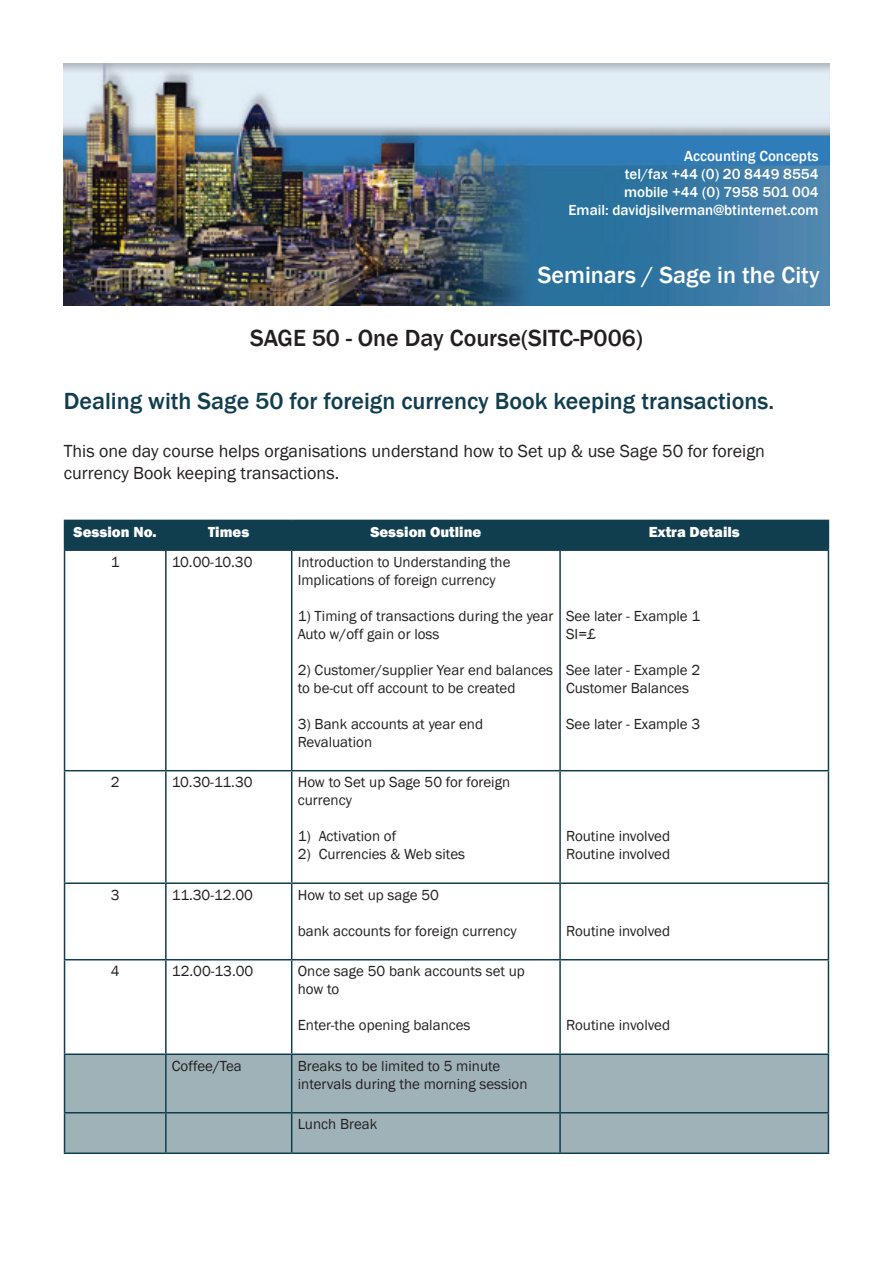
<style>
.page{position:relative;width:893px;height:1263px;background:#fff}
.page>*{position:absolute;margin:0;border:0;box-sizing:border-box;transform-origin:0 0}
.t1{font:500 24px "Franklin Gothic";color:#113e4f}
.t2{font:500 24px "Franklin Gothic";color:#231f20}
.t3{font:500 24px "Franklin Gothic";color:#fff}
.t4{font:18px/21.6px "Franklin Gothic";color:#231f20}
.t5{font:15px/18px "Franklin Gothic";color:#231f20}
.t6{font:500 15px/18px "Franklin Gothic";color:#fff;text-align:right}
.t7{font:800 15px "Franklin Gothic";color:#fff}
</style>
<div class="page">
<img style="left:64px;top:64px;width:765px;height:241px">
<div style="left:65px;top:1055px;width:763px;height:97px;background:#9fb2b8"></div>
<div style="left:64px;top:520px;width:765px;height:29px;background:#113e4f"></div>
<hr style="left:64px;top:549px;width:102px;height:2px;background:#113e4f">
<hr style="left:64px;top:551px;width:1px;height:219px;background:#113e4f">
<hr style="left:166px;top:549px;width:126px;height:2px;background:#113e4f">
<hr style="left:165px;top:551px;width:2px;height:219px;background:#113e4f">
<hr style="left:292px;top:549px;width:268px;height:2px;background:#113e4f">
<hr style="left:291px;top:551px;width:1px;height:219px;background:#113e4f">
<hr style="left:560px;top:549px;width:269px;height:2px;background:#113e4f">
<hr style="left:559px;top:551px;width:2px;height:219px;background:#113e4f">
<hr style="left:828px;top:551px;width:1px;height:219px;background:#113e4f">
<hr style="left:64px;top:770px;width:102px;height:1px;background:#113e4f">
<hr style="left:64px;top:771px;width:1px;height:111px;background:#113e4f">
<hr style="left:166px;top:770px;width:126px;height:1px;background:#113e4f">
<hr style="left:165px;top:771px;width:2px;height:111px;background:#113e4f">
<hr style="left:292px;top:770px;width:268px;height:1px;background:#113e4f">
<hr style="left:291px;top:771px;width:1px;height:111px;background:#113e4f">
<hr style="left:560px;top:770px;width:269px;height:1px;background:#113e4f">
<hr style="left:559px;top:771px;width:2px;height:111px;background:#113e4f">
<hr style="left:828px;top:771px;width:1px;height:111px;background:#113e4f">
<hr style="left:64px;top:882px;width:102px;height:2px;background:#113e4f">
<hr style="left:64px;top:884px;width:1px;height:75px;background:#113e4f">
<hr style="left:166px;top:882px;width:126px;height:2px;background:#113e4f">
<hr style="left:165px;top:884px;width:2px;height:75px;background:#113e4f">
<hr style="left:292px;top:882px;width:268px;height:2px;background:#113e4f">
<hr style="left:291px;top:884px;width:1px;height:75px;background:#113e4f">
<hr style="left:560px;top:882px;width:269px;height:2px;background:#113e4f">
<hr style="left:559px;top:884px;width:2px;height:75px;background:#113e4f">
<hr style="left:828px;top:884px;width:1px;height:75px;background:#113e4f">
<hr style="left:64px;top:959px;width:102px;height:1px;background:#113e4f">
<hr style="left:64px;top:960px;width:1px;height:93px;background:#113e4f">
<hr style="left:166px;top:959px;width:126px;height:1px;background:#113e4f">
<hr style="left:165px;top:960px;width:2px;height:93px;background:#113e4f">
<hr style="left:292px;top:959px;width:268px;height:1px;background:#113e4f">
<hr style="left:291px;top:960px;width:1px;height:93px;background:#113e4f">
<hr style="left:560px;top:959px;width:269px;height:1px;background:#113e4f">
<hr style="left:559px;top:960px;width:2px;height:93px;background:#113e4f">
<hr style="left:828px;top:960px;width:1px;height:93px;background:#113e4f">
<hr style="left:165px;top:1055px;width:2px;height:57px;background:#113e4f">
<hr style="left:291px;top:1055px;width:1px;height:57px;background:#113e4f">
<hr style="left:559px;top:1055px;width:2px;height:57px;background:#113e4f">
<hr style="left:165px;top:1113px;width:2px;height:39px;background:#113e4f">
<hr style="left:291px;top:1113px;width:1px;height:39px;background:#113e4f">
<hr style="left:559px;top:1113px;width:2px;height:39px;background:#113e4f">
<hr style="left:64px;top:1053px;width:102px;height:2px;background:#113e4f">
<hr style="left:64px;top:1055px;width:1px;height:57px;background:#113e4f">
<hr style="left:166px;top:1053px;width:126px;height:2px;background:#113e4f">
<hr style="left:292px;top:1053px;width:268px;height:2px;background:#113e4f">
<hr style="left:560px;top:1053px;width:269px;height:2px;background:#113e4f">
<hr style="left:828px;top:1055px;width:1px;height:57px;background:#113e4f">
<hr style="left:64px;top:1112px;width:102px;height:1px;background:#113e4f">
<hr style="left:64px;top:1113px;width:1px;height:39px;background:#113e4f">
<hr style="left:166px;top:1112px;width:126px;height:1px;background:#113e4f">
<hr style="left:292px;top:1112px;width:268px;height:1px;background:#113e4f">
<hr style="left:560px;top:1112px;width:269px;height:1px;background:#113e4f">
<hr style="left:828px;top:1113px;width:1px;height:39px;background:#113e4f">
<hr style="left:64px;top:1152px;width:102px;height:2px;background:#113e4f">
<hr style="left:166px;top:1152px;width:126px;height:2px;background:#113e4f">
<hr style="left:292px;top:1152px;width:268px;height:2px;background:#113e4f">
<hr style="left:560px;top:1152px;width:269px;height:2px;background:#113e4f">
<p class="t6" style="left:569px;top:148px;width:252px">Accounting Concepts<br>tel/fax +44 (0) 20 8449 8554<br>mobile +44 (0) 7958 501 004<br>Email: davidjsilverman@btinternet.com</p>
<h1 class="t3" style="left:538px;top:261px;width:283px">Seminars / Sage in the City</h1>
<h1 class="t2" style="left:250px;top:323px;width:394px">SAGE 50 - One Day Course(SITC-P006)</h1>
<h1 class="t1" style="left:64px;top:386px;width:712px">Dealing with Sage 50 for foreign currency Book keeping transactions.</h1>
<p class="t4" style="left:64px;top:441px;width:703px">This one day course helps organisations understand how to Set up &amp; use Sage 50 for foreign currency Book keeping transactions.</p>
<p class="t7" style="left:74px;top:522px;width:85px">Session No.</p>
<p class="t7" style="left:208px;top:522px;width:43px">Times</p>
<p class="t7" style="left:370px;top:522px;width:112px">Session Outline</p>
<p class="t7" style="left:649px;top:522px;width:93px">Extra Details</p>
<p class="t5" style="left:111px;top:553px;width:10px">1</p>
<p class="t5" style="left:172px;top:553px;width:82px">10.00-10.30</p>
<p class="t5" style="left:298px;top:553px;width:214px">Introduction to Understanding the<br>Implications of foreign currency</p>
<p class="t5" style="left:298px;top:607px;width:257px">1) Timing of transactions during the year<br>Auto w/off gain or loss</p>
<p class="t5" style="left:298px;top:661px;width:257px">2) Customer/supplier Year end balances to be-cut off account to be created</p>
<p class="t5" style="left:298px;top:715px;width:187px">3) Bank accounts at year end<br>Revaluation</p>
<p class="t5" style="left:566px;top:607px;width:136px">See later - Example 1<br>SI=£</p>
<p class="t5" style="left:566px;top:661px;width:136px">See later - Example 2<br>Customer Balances</p>
<p class="t5" style="left:566px;top:715px;width:136px">See later - Example 3</p>
<p class="t5" style="left:111px;top:773px;width:10px">2</p>
<p class="t5" style="left:172px;top:773px;width:82px">10.30-11.30</p>
<p class="t5" style="left:298px;top:773px;width:214px">How to Set up Sage 50 for foreign currency</p>
<p class="t5" style="left:298px;top:827px;width:100px">1) Activation of</p>
<p class="t5" style="left:298px;top:845px;width:169px">2) Currencies &amp; Web sites</p>
<p class="t5" style="left:566px;top:827px;width:106px">Routine involved<br>Routine involved</p>
<p class="t5" style="left:111px;top:886px;width:10px">3</p>
<p class="t5" style="left:172px;top:886px;width:83px">11.30-12.00</p>
<p class="t5" style="left:298px;top:886px;width:143px">How to set up sage 50</p>
<p class="t5" style="left:298px;top:922px;width:220px">bank accounts for foreign currency</p>
<p class="t5" style="left:566px;top:922px;width:106px">Routine involved</p>
<p class="t5" style="left:111px;top:962px;width:10px">4</p>
<p class="t5" style="left:172px;top:962px;width:83px">12.00-13.00</p>
<p class="t5" style="left:298px;top:962px;width:229px">Once sage 50 bank accounts set up how to</p>
<p class="t5" style="left:298px;top:1016px;width:174px">Enter-the opening balances</p>
<p class="t5" style="left:566px;top:1016px;width:106px">Routine involved</p>
<p class="t5" style="left:172px;top:1057px;width:71px">Coffee/Tea</p>
<p class="t5" style="left:298px;top:1057px;width:231px">Breaks to be limited to 5 minute intervals during the morning session</p>
<p class="t5" style="left:298px;top:1115px;width:81px">Lunch Break</p>
</div>
